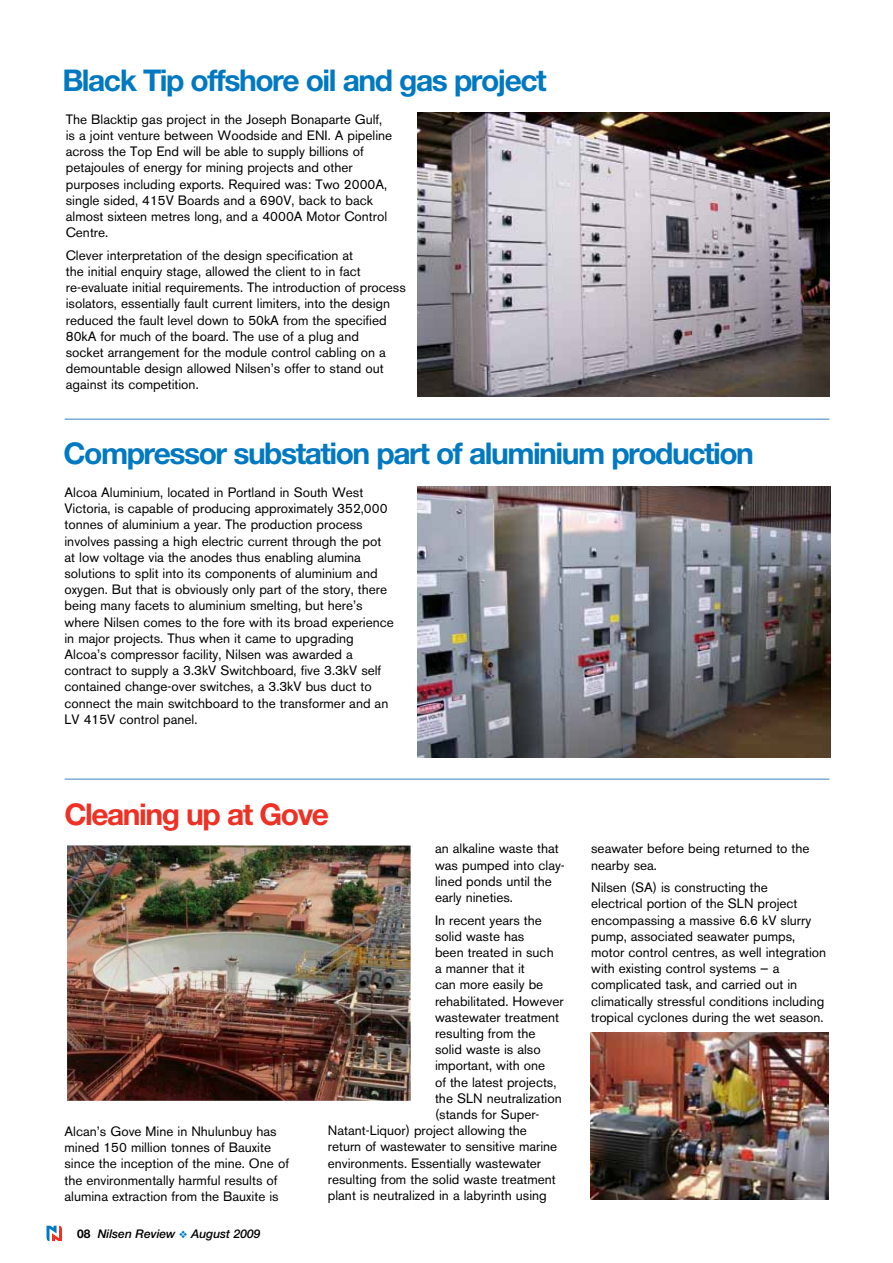
<style>
.page{position:relative;width:893px;height:1263px;background:#fff}
.page>*{position:absolute;margin:0;border:0;box-sizing:border-box;transform-origin:0 0}
.t1{font:700 30px "Helvetica Neue";letter-spacing:-.05em;color:#0079c1}
.t2{font:700 30px "Helvetica Neue";letter-spacing:-.05em;color:#ee3124}
.t3{font:13.5px/16.2px "Akzidenz Grotesk BE";color:#000}
.t4{font:italic 500 12px "Helvetica Neue";color:#000}
.s1{font-weight:700;font-style:normal}
.s2{color:#0079c1}
</style>
<div class="page">
<svg style="left:47px;top:1226px;width:15px;height:15px"></svg>
<img style="left:418px;top:113px;width:412px;height:284px">
<img style="left:418px;top:487px;width:412px;height:271px">
<img style="left:67px;top:845px;width:344px;height:256px">
<img style="left:591px;top:1033px;width:238px;height:166px">
<hr style="left:65px;top:418px;width:764px;height:2px;background:#7cacdc">
<hr style="left:65px;top:778px;width:764px;height:2px;background:#7cacdc">
<h1 class="t1" style="left:62px;top:62px;width:486px">Black Tip offshore oil and gas project</h1>
<p class="t3" style="left:66px;top:111px;width:328px">The Blacktip gas project in the Joseph Bonaparte Gulf, is a joint venture between Woodside and ENI. A pipeline across the Top End will be able to supply billions of petajoules of energy for mining projects and other purposes including exports. Required was: Two 2000A, single sided, 415V Boards and a 690V, back to back almost sixteen metres long, and a 4000A Motor Control Centre.</p>
<p class="t3" style="left:66px;top:247px;width:342px">Clever interpretation of the design specification at<br>the initial enquiry stage, allowed the client to in fact re-evaluate initial requirements. The introduction of process isolators, essentially fault current limiters, into the design reduced the fault level down to 50kA from the specified 80kA for much of the board. The use of a plug and<br>socket arrangement for the module control cabling on a demountable design allowed Nilsen’s offer to stand out against its competition.</p>
<h1 class="t1" style="left:64px;top:435px;width:692px">Compressor substation part of aluminium production</h1>
<p class="t3" style="left:64px;top:484px;width:331px">Alcoa Aluminium, located in Portland in South West Victoria, is capable of producing approximately 352,000 tonnes of aluminium a year. The production process involves passing a high electric current through the pot at low voltage via the anodes thus enabling alumina solutions to split into its components of aluminium and oxygen. But that is obviously only part of the story, there being many facets to aluminium smelting, but here’s where Nilsen comes to the fore with its broad experience in major projects. Thus when it came to upgrading Alcoa’s compressor facility, Nilsen was awarded a contract to supply a 3.3kV Switchboard, five 3.3kV self contained change-over switches, a 3.3kV bus duct to connect the main switchboard to the transformer and an LV 415V control panel.</p>
<h1 class="t2" style="left:65px;top:796px;width:266px">Cleaning up at Gove</h1>
<p class="t3" style="left:64px;top:1123px;width:226px">Alcan’s Gove Mine in Nhulunbuy has mined 150 million tonnes of Bauxite since the inception of the mine. One of the environmentally harmful results of alumina extraction from the Bauxite is</p>
<p class="t4" style="left:77px;top:1227px;width:185px"><span class="s1">08</span> Nilsen Review <span class="s2">❖</span> August 2009</p>
<p class="t3" style="left:435px;top:841px;width:131px">an alkaline waste that was pumped into clay&shy;lined ponds until the early nineties.</p>
<p class="t3" style="left:435px;top:912px;width:108px">In recent years the</p>
<p class="t3" style="left:435px;top:928px;width:91px">solid waste has</p>
<p class="t3" style="left:435px;top:944px;width:120px">been treated in such</p>
<p class="t3" style="left:435px;top:960px;width:91px">a manner that it</p>
<p class="t3" style="left:435px;top:977px;width:110px">can more easily be</p>
<p class="t3" style="left:435px;top:993px;width:130px">rehabilitated. However</p>
<p class="t3" style="left:435px;top:1009px;width:126px">wastewater treatment</p>
<p class="t3" style="left:435px;top:1025px;width:102px">resulting from the</p>
<p class="t3" style="left:435px;top:1041px;width:107px">solid waste is also</p>
<p class="t3" style="left:435px;top:1058px;width:112px">important, with one</p>
<p class="t3" style="left:435px;top:1074px;width:123px">of the latest projects,</p>
<p class="t3" style="left:435px;top:1090px;width:128px">the SLN neutralization</p>
<p class="t3" style="left:435px;top:1106px;width:106px">(stands for Super-</p>
<p class="t3" style="left:328px;top:1122px;width:201px">Natant-Liquor) project allowing the</p>
<p class="t3" style="left:328px;top:1139px;width:231px">return of wastewater to sensitive marine</p>
<p class="t3" style="left:328px;top:1155px;width:215px">environments. Essentially wastewater</p>
<p class="t3" style="left:328px;top:1171px;width:230px">resulting from the solid waste treatment</p>
<p class="t3" style="left:328px;top:1187px;width:221px">plant is neutralized in a labyrinth using</p>
<p class="t3" style="left:591px;top:841px;width:220px">seawater before being returned to the nearby sea.</p>
<p class="t3" style="left:591px;top:879px;width:237px">Nilsen (SA) is constructing the<br>electrical portion of the SLN project encompassing a massive 6.6 kV slurry pump, associated seawater pumps, motor control centres, as well integration with existing control systems — a complicated task, and carried out in climatically stressful conditions including tropical cyclones during the wet season.</p>
</div>
